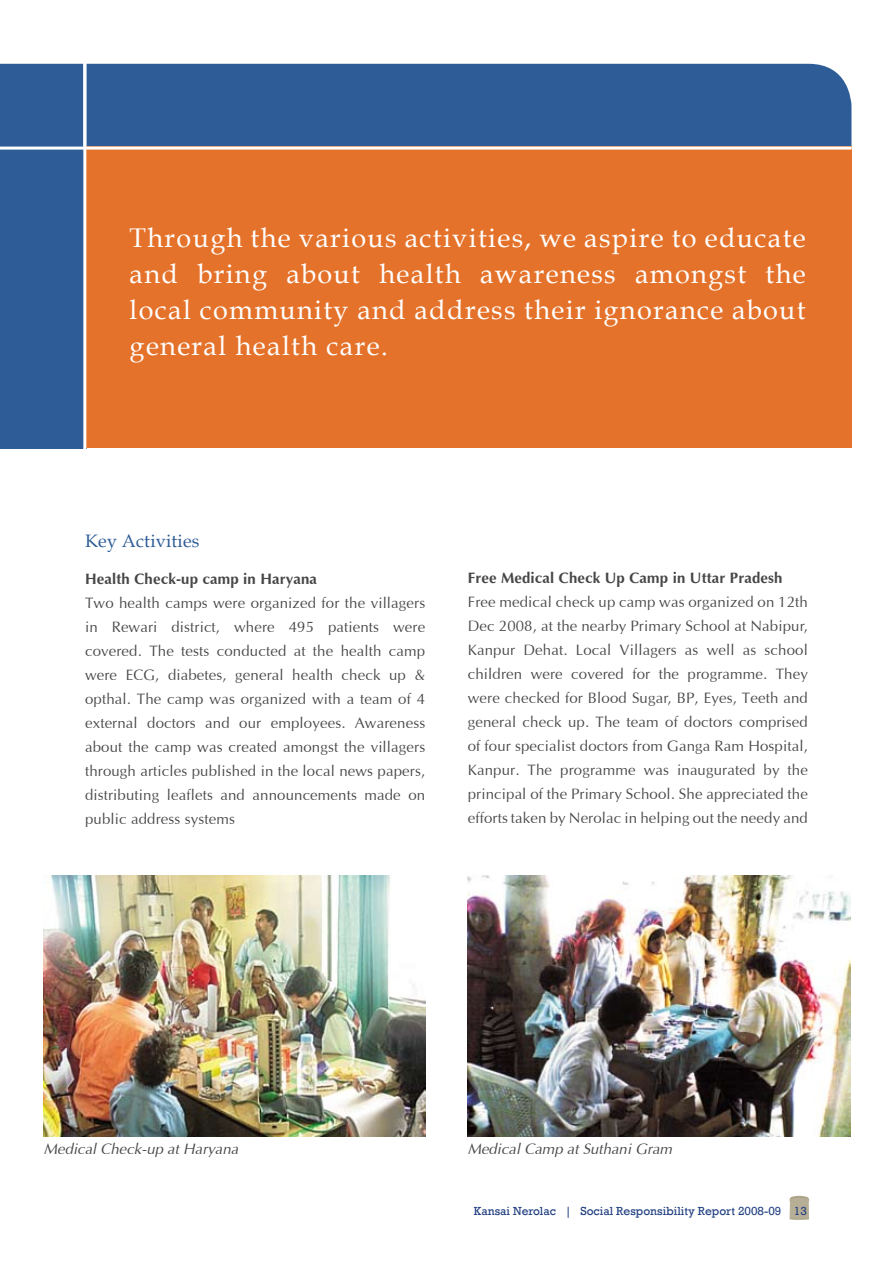
<style>
.page{position:relative;width:893px;height:1263px;background:#fff}
.page>*{position:absolute;margin:0;border:0;box-sizing:border-box;transform-origin:0 0}
.t1{font:27px/36px "Book Antiqua";letter-spacing:.05em;color:#fff;text-align:justify}
.t2{font:18px "Book Antiqua";letter-spacing:.01em;color:#2e5c96}
.t3{font:15px/24px "Interface S Si";letter-spacing:.01em;color:#464646;text-align:justify}
.t4{font:700 15px "Interface S Si";letter-spacing:.01em;color:#464646}
.t5{font:italic 15px "Interface S Si";color:#464646}
.t6{font:12px "Rockwell";color:#213f81}
</style>
<div class="page">
<img style="left:789px;top:1200px;width:20px;height:17px">
<svg style="left:789px;top:1196px;width:20px;height:4px"></svg>
<svg style="left:789px;top:1217px;width:20px;height:3px"></svg>
<div style="left:0;top:64px;width:851px;height:82px;background:#2e5c96"></div>
<div style="left:0;top:146px;width:86px;height:302px;background:#2e5c96"></div>
<div style="left:84px;top:146px;width:767px;height:302px;background:#e5722a"></div>
<hr style="left:0;top:147px;width:852px;height:3px;background:#fff">
<hr style="left:83px;top:61px;width:3px;height:393px;background:#fff">
<img style="left:468px;top:875px;width:382px;height:261px">
<img style="left:44px;top:875px;width:381px;height:261px">
<h1 class="t1" style="left:130px;top:219px;width:678px">Through the various activities, we aspire to educate and bring about health awareness amongst the local community and address their ignorance about general health care.</h1>
<p class="t2" style="left:85px;top:528px;width:116px">Key Activities</p>
<p class="t4" style="left:85px;top:569px;width:234px">Health Check-up camp in Haryana</p>
<p class="t3" style="left:85px;top:591px;width:342px">Two health camps were organized for the villagers in Rewari district, where 495 patients were covered. The tests conducted at the health camp were ECG, diabetes, general health check up &amp; opthal. The camp was organized with a team of 4 external doctors and our employees. Awareness about the camp was created amongst the villagers through articles published in the local news papers, distributing leaflets and announcements made on public address systems</p>
<p class="t4" style="left:468px;top:568px;width:316px">Free Medical Check Up Camp in Uttar Pradesh</p>
<p class="t3" style="left:468px;top:590px;width:342px">Free medical check up camp was organized on 12th Dec 2008, at the nearby Primary School at Nabipur, Kanpur Dehat. Local Villagers as well as school children were covered for the programme. They were checked for Blood Sugar, BP, Eyes, Teeth and general check up. The team of doctors comprised of four specialist doctors from Ganga Ram Hospital, Kanpur. The programme was inaugurated by the principal of the Primary School. She appreciated the efforts taken by Nerolac in helping out the needy and</p>
<p class="t5" style="left:44px;top:1140px;width:196px">Medical Check-up at Haryana</p>
<p class="t5" style="left:468px;top:1140px;width:206px">Medical Camp at Suthani Gram</p>
<p class="t6" style="left:474px;top:1204px;width:333px">Kansai Nerolac | Social Responsibility Report 2008-09 13</p>
</div>
